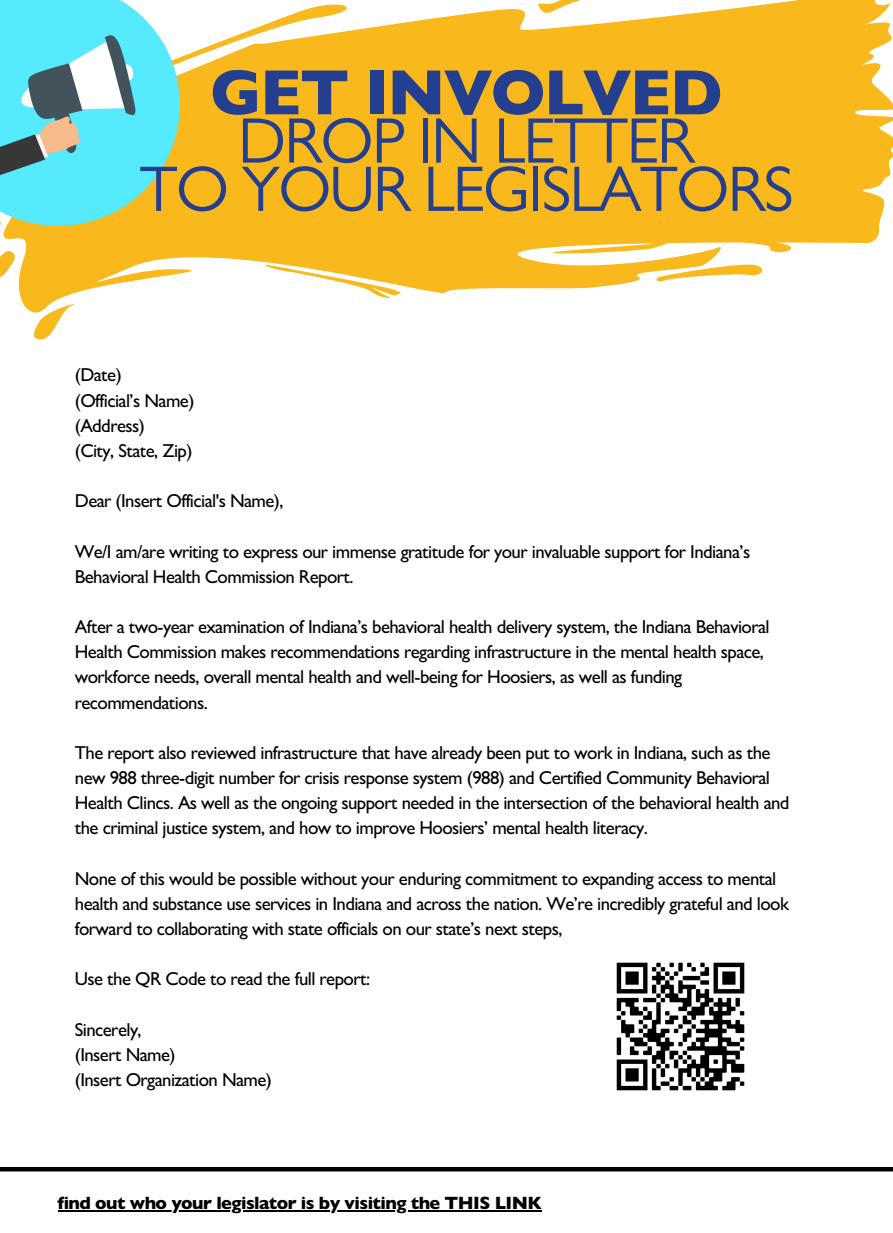
<style>
.page{position:relative;width:893px;height:1233px;background:#fff}
.page>*{position:absolute;margin:0;border:0;box-sizing:border-box;transform-origin:0 0}
.t1{font:64.65px/48.3px "Gill Sans";letter-spacing:-.03em;color:#243f8f;text-align:center}
.t2{font:800 64.65px "Gill Sans";letter-spacing:-.03em;color:#243f8f}
.t3{font:500 18.75px/25.2px "Gill Sans";letter-spacing:-.03em;color:#000}
.t4{font:800 18px "Gill Sans";letter-spacing:-.03em;color:#000}
</style>
<div class="page">
<svg style="left:3px;top:0;width:889px;height:312px;fill:#f9b81b"></svg>
<svg style="left:179px;top:0;width:193px;height:132px"></svg>
<svg style="left:31px;top:300px;width:53px;height:40px"></svg>
<svg style="left:0;top:249px;width:18px;height:36px"></svg>
<svg style="left:536px;top:0;width:50px;height:15px"></svg>
<svg style="left:654px;top:262px;width:114px;height:22px"></svg>
<svg style="left:261px;top:264px;width:143px;height:34px"></svg>
<img style="left:0;top:0;width:179px;height:226px">
<hr style="left:0;top:1167px;width:892px;height:4px;background:#000">
<hr style="left:58px;top:1210px;width:483px;height:1px;background:#000">
<img style="left:616px;top:962px;width:129px;height:129px">
<h1 class="t2" style="left:210px;top:70px;width:514px">GET INVOLVED</h1>
<h1 class="t1" style="left:139px;top:127px;width:655px">DROP IN LETTER<br>TO YOUR LEGISLATORS</h1>
<p class="t3" style="left:75px;top:365px;width:121px">(Date)<br>(Official’s Name) (Address)<br>(City, State, Zip)</p>
<p class="t3" style="left:75px;top:491px;width:210px">Dear (Insert Official's Name),</p>
<p class="t3" style="left:75px;top:542px;width:677px">We/I am/are writing to express our immense gratitude for your invaluable support for Indiana’s<br>Behavioral Health Commission Report.</p>
<p class="t3" style="left:75px;top:617px;width:696px">After a two-year examination of Indiana’s behavioral health delivery system, the Indiana Behavioral Health Commission makes recommendations regarding infrastructure in the mental health space, workforce needs, overall mental health and well-being for Hoosiers, as well as funding recommendations.</p>
<p class="t3" style="left:75px;top:743px;width:716px">The report also reviewed infrastructure that have already been put to work in Indiana, such as the new 988 three-digit number for crisis response system (988) and Certified Community Behavioral Health Clincs. As well as the ongoing support needed in the intersection of the behavioral health and the criminal justice system, and how to improve Hoosiers’ mental health literacy.</p>
<p class="t3" style="left:75px;top:869px;width:715px">None of this would be possible without your enduring commitment to expanding access to mental health and substance use services in Indiana and across the nation. We’re incredibly grateful and look forward to collaborating with state officials on our state’s next steps,</p>
<p class="t3" style="left:75px;top:969px;width:297px">Use the QR Code to read the full report:</p>
<p class="t3" style="left:75px;top:1020px;width:199px">Sincerely,<br>(Insert Name)<br>(Insert Organization Name)</p>
<p class="t4" style="left:58px;top:1197px;width:486px">find out who your legislator is by visiting the THIS LINK</p>
</div>
